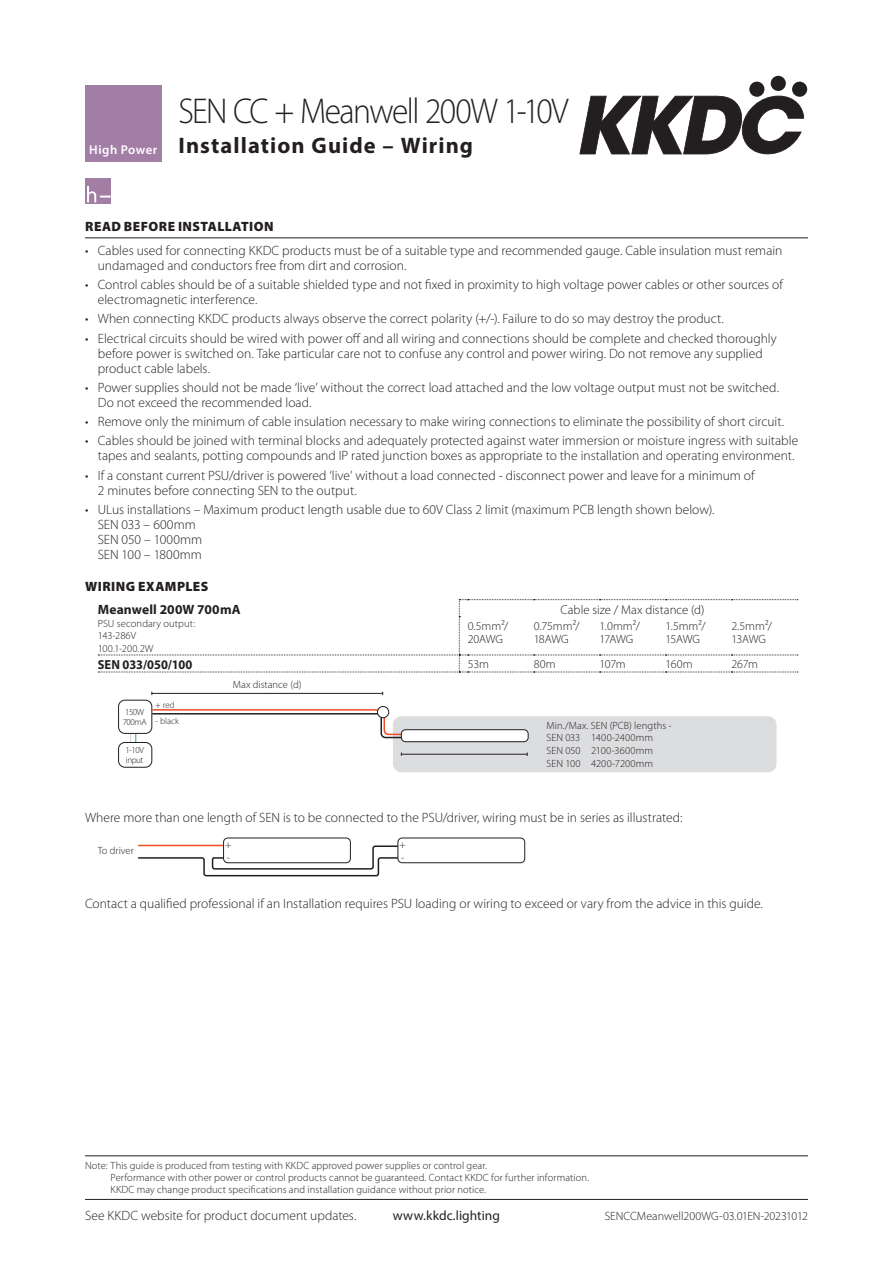
<style>
.page{position:relative;width:893px;height:1263px;background:#fff}
.page>*{position:absolute;margin:0;border:0;box-sizing:border-box;transform-origin:0 0}
.Title_line1_cond{font:300 36px "Myriad Pro";letter-spacing:-.05em;color:#231f20;scale:.93 1}
.title_line2{font:700 22.5px "Myriad Pro";letter-spacing:.045em;color:#231f20}
.body{font:300 13.5px/15px "Myriad Pro";color:#231f20}
.heading_-_main_with{font:900 13.5px "Myriad Pro";letter-spacing:.035em;color:#231f20}
.t1{font:13.5px "Myriad Pro";letter-spacing:.005em;color:#231f20}
.sub_heading{font:700 13.5px "Myriad Pro";letter-spacing:.01em;color:#231f20}
.heading_-_Wiring_exa{font:900 13.5px "Myriad Pro";letter-spacing:.035em;color:#231f20}
.product_title_cell{font:700 13.2px "Myriad Pro";letter-spacing:.005em;color:#231f20;scale:.95 1}
.table_text_centred{font:300 12.75px "Myriad Pro";letter-spacing:.005em;color:#231f20}
.t2{font:600 12.75px "Myriad Pro";letter-spacing:.04em;color:#fff}
.table_text_r_left{font:300 12px/13.5px "Myriad Pro";letter-spacing:-.005em;color:#231f20}
.body-2{font:300 10.5px/12px "Myriad Pro";letter-spacing:.01em;color:#231f20}
.table_text_r_left-2{font:300 10.5px "Myriad Pro";letter-spacing:.01em;color:#231f20}
.caption_centred{font:300 10.5px "Myriad Pro";color:#231f20}
.caption_small_rleft{font:300 9px/10.8px "Myriad Pro";letter-spacing:-.05em;color:#231f20}
.caption_small_rleft-2{font:300 9px "Myriad Pro";letter-spacing:-.03em;color:#231f20}
.voltage{font:300 9px "Myriad Pro";letter-spacing:-.05em;color:#231f20}
</style>
<div class="page">
<svg style="left:579px;top:96px;width:225px;height:58px"></svg>
<svg style="left:749px;top:81px;width:16px;height:16px"></svg>
<div style="left:770px;top:76px;width:16px;height:15px;background:#231f20;border-radius:50%"></div>
<div style="left:792px;top:81px;width:15px;height:16px;background:#231f20;border-radius:50%"></div>
<div style="left:85px;top:85px;width:77px;height:77px;background:#a27ea6"></div>
<div style="left:85px;top:179px;width:26px;height:25px;background:#a27ea5"></div>
<svg style="left:87px;top:186px;width:24px;height:17px"></svg>
<hr style="left:85px;top:1155px;width:723px;height:1px;background:#231f20">
<hr style="left:85px;top:1199px;width:723px;height:1px;background:#231f20">
<hr style="left:85px;top:238px;width:723px;height:1px;background:#231f20">
<svg style="left:98px;top:599px;width:700px;height:74px"></svg>
<svg style="left:130px;top:734px;width:6px;height:8px"></svg>
<div style="left:393px;top:716px;width:383px;height:56px;background:#dcdddf;border-radius:9px"></div>
<div style="left:118px;top:742px;width:34px;height:26px;border:1px solid #231f20;border-radius:6px"></div>
<div style="left:118px;top:700px;width:34px;height:34px;border:1px solid #231f20;border-radius:6px"></div>
<hr style="left:152px;top:713px;width:231px;height:1px;background:#231f20">
<hr style="left:152px;top:709px;width:231px;height:2px;background:#f04c27">
<hr style="left:152px;top:693px;width:231px;height:1px;background:#231f20">
<hr style="left:401px;top:754px;width:126px;height:1px;background:#231f20">
<svg style="left:380px;top:713px;width:21px;height:26px"></svg>
<div style="left:401px;top:730px;width:127px;height:12px;background:#fff;border-radius:4px"></div>
<div style="left:401px;top:729px;width:128px;height:13px;border:1px solid #231f20;border-radius:4px"></div>
<div style="left:377px;top:706px;width:12px;height:12px;background:#fff;border-radius:50%"></div>
<div style="left:377px;top:706px;width:12px;height:12px;border:1px solid #231f20;border-radius:50%"></div>
<svg style="left:138px;top:845px;width:279px;height:32px"></svg>
<hr style="left:138px;top:845px;width:104px;height:1px;background:#f04c27">
<div style="left:224px;top:838px;width:126px;height:25px;background:#fff;border-radius:4px"></div>
<div style="left:223px;top:838px;width:128px;height:25px;border:1px solid #231f20;border-radius:4px"></div>
<div style="left:398px;top:838px;width:127px;height:25px;background:#fff;border-radius:4px"></div>
<div style="left:398px;top:838px;width:127px;height:25px;border:1px solid #231f20;border-radius:4px"></div>
<p class="t2" style="left:89px;top:142px;width:70px">High Power</p>
<p class="Title_line1_cond" style="left:179px;top:89px;width:421px">SEN CC + Meanwell 200W 1-10V</p>
<p class="title_line2" style="left:179px;top:130px;width:296px">Installation Guide – Wiring</p>
<p class="heading_-_main_with" style="left:85px;top:218px;width:190px">READ BEFORE INSTALLATION</p>
<p class="body" style="left:98px;top:243px;width:686px;text-indent:-13px">• Cables used for connecting KKDC products must be of a suitable type and recommended gauge. Cable insulation must remain undamaged and conductors free from dirt and corrosion.</p>
<p class="body" style="left:98px;top:277px;width:687px;text-indent:-13px">• Control cables should be of a suitable shielded type and not fixed in proximity to high voltage power cables or other sources of electromagnetic interference.</p>
<p class="body" style="left:85px;top:311px;width:640px">• When connecting KKDC products always observe the correct polarity (+/-). Failure to do so may destroy the product.</p>
<p class="body" style="left:98px;top:330px;width:680px;text-indent:-13px">• Electrical circuits should be wired with power off and all wiring and connections should be complete and checked thoroughly before power is switched on. Take particular care not to confuse any control and power wiring. Do not remove any supplied product cable labels.</p>
<p class="body" style="left:98px;top:380px;width:683px;text-indent:-13px">• Power supplies should not be made ‘live’ without the correct load attached and the low voltage output must not be switched.<br>Do not exceed the recommended load.</p>
<p class="body" style="left:85px;top:414px;width:700px">• Remove only the minimum of cable insulation necessary to make wiring connections to eliminate the possibility of short circuit.</p>
<p class="body" style="left:85px;top:433px;width:715px;text-align:right">• Cables should be joined with terminal blocks and adequately protected against water immersion or moisture ingress with suitable tapes and sealants, potting compounds and IP rated junction boxes as appropriate to the installation and operating environment.</p>
<p class="body" style="left:98px;top:467px;width:658px;text-indent:-13px">• If a constant current PSU/driver is powered ‘live’ without a load connected - disconnect power and leave for a minimum of<br>2 minutes before connecting SEN to the output.</p>
<p class="body" style="left:98px;top:502px;width:618px;text-indent:-13px">• ULus installations – Maximum product length usable due to 60V Class 2 limit (maximum PCB length shown below).<br>SEN 033 – 600mm<br>SEN 050 – 1000mm<br>SEN 100 – 1800mm</p>
<p class="heading_-_Wiring_exa" style="left:85px;top:577px;width:125px">WIRING EXAMPLES</p>
<p class="sub_heading" style="left:98px;top:601px;width:144px">Meanwell 200W 700mA</p>
<p class="table_text_r_left-2" style="left:98px;top:617px;width:99px">PSU secondary output:</p>
<p class="table_text_r_left-2" style="left:98px;top:629px;width:40px">143-286V</p>
<p class="table_text_r_left-2" style="left:98px;top:642px;width:57px">100.1-200.2W</p>
<p class="table_text_centred" style="left:560px;top:602px;width:146px">Cable size / Max distance (d)</p>
<p class="table_text_r_left" style="left:468px;top:619px;width:42px">0.5mm²/<br>20AWG</p>
<p class="table_text_r_left" style="left:534px;top:619px;width:47px">0.75mm²/<br>18AWG</p>
<p class="table_text_r_left" style="left:600px;top:619px;width:42px">1.0mm²/<br>17AWG</p>
<p class="table_text_r_left" style="left:665px;top:619px;width:42px">1.5mm²/<br>15AWG</p>
<p class="table_text_r_left" style="left:731px;top:619px;width:42px">2.5mm²/<br>13AWG</p>
<p class="product_title_cell" style="left:98px;top:656px;width:101px">SEN 033/050/100</p>
<p class="table_text_r_left" style="left:468px;top:657px;width:23px">53m</p>
<p class="table_text_r_left" style="left:534px;top:657px;width:23px">80m</p>
<p class="table_text_r_left" style="left:600px;top:657px;width:28px">107m</p>
<p class="table_text_r_left" style="left:665px;top:657px;width:29px">160m</p>
<p class="table_text_r_left" style="left:731px;top:657px;width:28px">267m</p>
<p class="voltage" style="left:125px;top:706px;width:21px">150W</p>
<p class="voltage" style="left:123px;top:717px;width:26px">700mA</p>
<p class="caption_small_rleft" style="left:125px;top:744px;width:20px">1-10V input</p>
<p class="caption_small_rleft-2" style="left:156px;top:699px;width:21px">+ red</p>
<p class="caption_small_rleft-2" style="left:156px;top:715px;width:25px">- black</p>
<p class="caption_centred" style="left:233px;top:678px;width:70px">Max distance (d)</p>
<p class="body-2" style="left:547px;top:719px;width:127px">Min./Max. SEN (PCB) lengths -</p>
<p class="body-2" style="left:547px;top:732px;width:108px">SEN 033 1400-2400mm</p>
<p class="body-2" style="left:547px;top:744px;width:108px">SEN 050 2100-3600mm</p>
<p class="body-2" style="left:547px;top:757px;width:108px">SEN 100 4200-7200mm</p>
<p class="body" style="left:85px;top:810px;width:599px">Where more than one length of SEN is to be connected to the PSU/driver, wiring must be in series as illustrated:</p>
<p class="body-2" style="left:225px;top:838px;width:8px">+</p>
<p class="body-2" style="left:227px;top:851px;width:5px">-</p>
<p class="body-2" style="left:400px;top:838px;width:8px">+</p>
<p class="body-2" style="left:401px;top:851px;width:5px">-</p>
<p class="body-2" style="left:98px;top:844px;width:38px">To driver</p>
<p class="body" style="left:85px;top:895px;width:679px">Contact a qualified professional if an Installation requires PSU loading or wiring to exceed or vary from the advice in this guide.</p>
<p class="body-2" style="left:111px;top:1159px;width:480px;text-indent:-26px">Note: This guide is produced from testing with KKDC approved power supplies or control gear.<br>Performance with other power or control products cannot be guaranteed. Contact KKDC for further information.<br>KKDC may change product specifications and installation guidance without prior notice.</p>
<p class="body" style="left:85px;top:1208px;width:273px">See KKDC website for product document updates.</p>
<p class="t1" style="left:393px;top:1207px;width:109px">www.kkdc.lighting</p>
<p class="table_text_r_left" style="left:605px;top:1209px;width:205px">SENCCMeanwell200WG-03.01EN-20231012</p>
</div>
